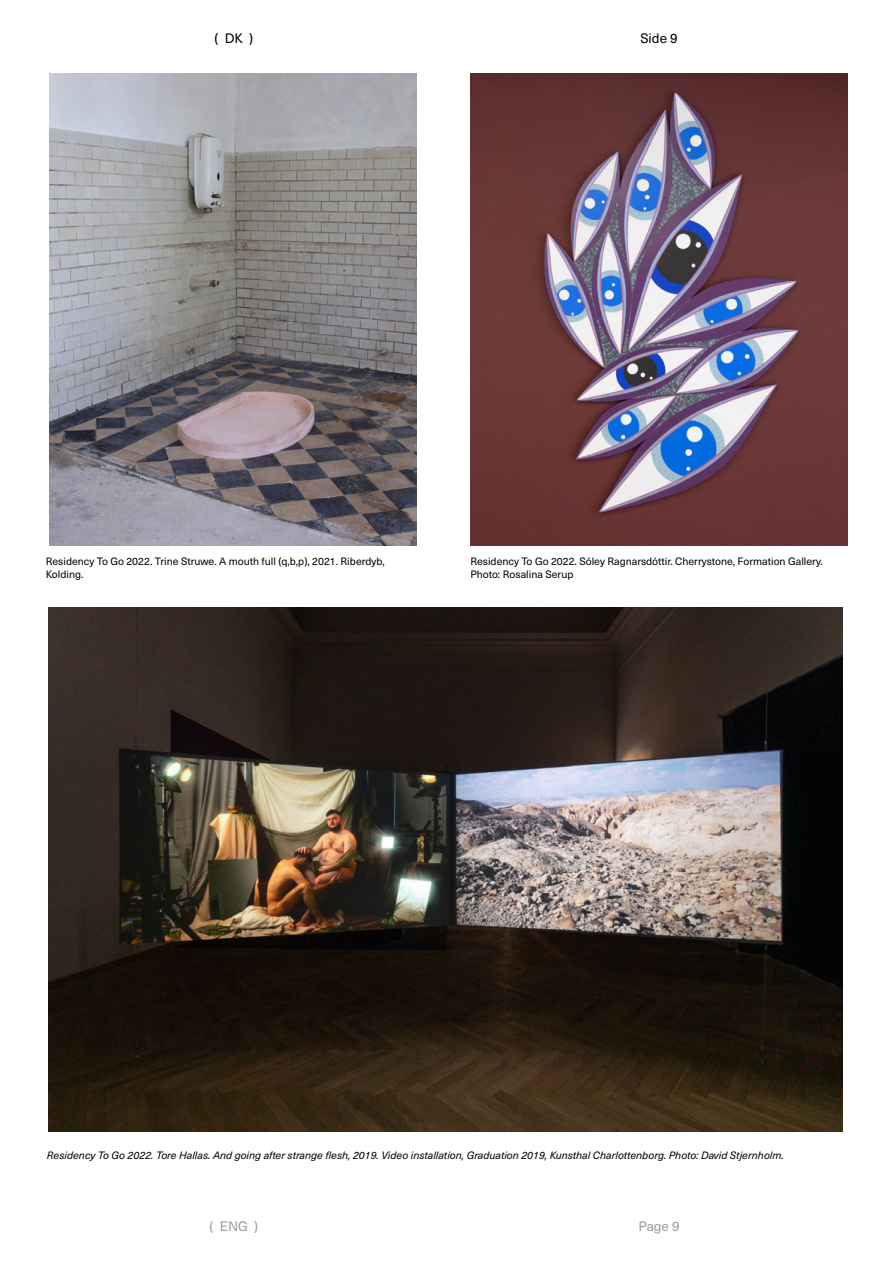
<style>
.page{position:relative;width:893px;height:1263px;background:#fff}
.page>*{position:absolute;margin:0;border:0;box-sizing:border-box;transform-origin:0 0}
.t1{font:13.5px "Neue Haas Unica W1 G";color:#9e9d9b}
.t2{font:13.5px "Neue Haas Unica W1 G";color:#000}
.t3{font:10.5px/13.5px "Neue Haas Unica W1 G";color:#000}
.t4{font:italic 10.5px "Neue Haas Unica W1 G";color:#000}
</style>
<div class="page">
<img style="left:48px;top:608px;width:795px;height:524px">
<img style="left:49px;top:74px;width:367px;height:472px">
<img style="left:470px;top:74px;width:377px;height:472px">
<p class="t2" style="left:215px;top:28px;width:40px">( DK )</p>
<p class="t2" style="left:640px;top:28px;width:39px">Side 9</p>
<p class="t3" style="left:46px;top:553px;width:340px">Residency To Go 2022. Trine Struwe. A mouth full (q,b,p), 2021. Riberdyb,<br>Kolding.</p>
<p class="t3" style="left:470px;top:553px;width:354px">Residency To Go 2022. Sóley Ragnarsdóttir. Cherrystone, Formation Gallery.<br>Photo: Rosalina Serup</p>
<p class="t4" style="left:47px;top:1147px;width:738px">Residency To Go 2022. Tore Hallas. And going after strange flesh, 2019. Video installation, Graduation 2019, Kunsthal Charlottenborg. Photo: David Stjernholm.</p>
<p class="t1" style="left:210px;top:1216px;width:50px">( ENG )</p>
<p class="t1" style="left:638px;top:1216px;width:43px">Page 9</p>
</div>
